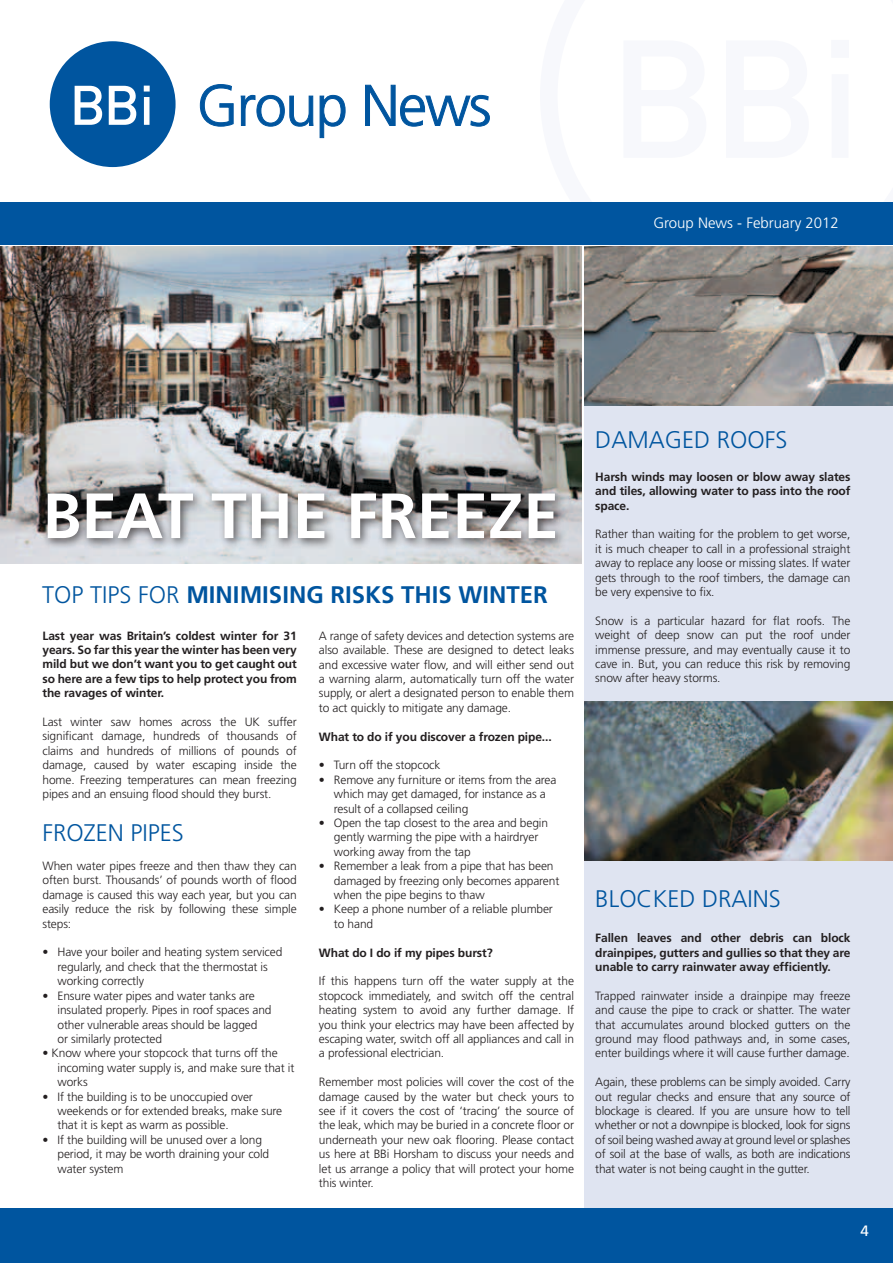
<style>
.page{position:relative;width:893px;height:1263px;background:#fff}
.page>*{position:absolute;margin:0;border:0;box-sizing:border-box;transform-origin:0 0}
.t1{font:700 63.9px "Frutiger";color:#fff}
.t2{font:300 24px "Frutiger";color:#00559f}
.t3{font:700 24px "Frutiger";color:#00559f}
.t4{font:300 15px "Frutiger";color:#fff}
.t5{font:15px "Frutiger";color:#fff}
.t6{font:300 12px/14.4px "Frutiger";letter-spacing:-.01em;color:#231f20;text-align:justify}
.t7{font:700 12px/14.4px "Frutiger";letter-spacing:-.01em;color:#231f20;text-align:justify}
</style>
<div class="page">
<svg style="left:540px;top:244px;width:353px;height:49px"></svg>
<svg style="left:50px;top:41px;width:126px;height:126px"></svg>
<svg style="left:200px;top:84px;width:34px;height:43px"></svg>
<svg style="left:240px;top:95px;width:106px;height:43px"></svg>
<svg style="left:365px;top:84px;width:125px;height:43px"></svg>
<div style="left:0;top:202px;width:893px;height:42px;background:#00559f"></div>
<div style="left:0;top:1209px;width:893px;height:54px;background:#00559f"></div>
<div style="left:585px;top:247px;width:308px;height:961px;background:#dfe4f1"></div>
<img style="left:0;top:247px;width:582px;height:317px">
<div style="left:42px;top:487px;width:525px;height:63px;background:#231f20;opacity:.75"></div>
<img style="left:585px;top:702px;width:308px;height:159px">
<img style="left:585px;top:247px;width:308px;height:159px">
<p class="t4" style="left:653px;top:214px;width:187px">Group News - February 2012</p>
<h1 class="t1" style="left:43px;top:478px;width:338px">BEAT THE FREE</h1>
<h1 class="t1" style="left:488px;top:478px;width:63px">ZE</h1>
<h2 class="t2" style="left:42px;top:581px;width:59px">Top tips</h2>
<h2 class="t2" style="left:138px;top:581px;width:14px">for</h2>
<h2 class="t3" style="left:186px;top:581px;width:363px">minimising risks this winter</h2>
<p class="t7" style="left:43px;top:628px;width:256px">Last year was Britain’s coldest winter for 31 years. So far this year the winter has been very mild but we don’t want you to get caught out so here are a few tips to help protect you from the ravages of winter.</p>
<p class="t6" style="left:43px;top:715px;width:256px">Last winter saw homes across the UK suffer significant damage, hundreds of thousands of claims and hundreds of millions of pounds of damage, caused by water escaping inside the home. Freezing temperatures can mean freezing pipes and an ensuing flood should they burst.</p>
<h2 class="t2" style="left:43px;top:819px;width:143px">FROZEN PIPES</h2>
<p class="t6" style="left:43px;top:859px;width:256px">When water pipes freeze and then thaw they can often burst. Thousands’ of pounds worth of flood damage is caused this way each year, but you can easily reduce the risk by following these simple steps:</p>
<p class="t6" style="left:58px;top:945px;width:226px;text-align:left;text-indent:-15px">• Have your boiler and heating system serviced regularly, and check that the thermostat is working correctly</p>
<p class="t6" style="left:58px;top:988px;width:216px;text-align:left;text-indent:-15px">• Ensure water pipes and water tanks are insulated properly. Pipes in roof spaces and other vulnerable areas should be lagged<br>or similarly protected</p>
<p class="t6" style="left:58px;top:1046px;width:238px;text-align:left;text-indent:-15px">• Know where your stopcock that turns off the incoming water supply is, and make sure that it works</p>
<p class="t6" style="left:58px;top:1089px;width:226px;text-align:left;text-indent:-15px">• If the building is to be unoccupied over weekends or for extended breaks, make sure that it is kept as warm as possible.</p>
<p class="t6" style="left:58px;top:1132px;width:213px;text-align:left;text-indent:-15px">• If the building will be unused over a long period, it may be worth draining your cold water system</p>
<p class="t6" style="left:319px;top:628px;width:257px">A range of safety devices and detection systems are also available. These are designed to detect leaks and excessive water flow, and will either send out a warning alarm, automatically turn off the water supply, or alert a designated person to enable them to act quickly to mitigate any damage.</p>
<p class="t7" style="left:319px;top:729px;width:234px">What to do if you discover a frozen pipe...</p>
<p class="t6" style="left:319px;top:758px;width:123px">• Turn off the stopcock</p>
<p class="t6" style="left:334px;top:772px;width:224px;text-align:left;text-indent:-15px">• Remove any furniture or items from the area which may get damaged, for instance as a result of a collapsed ceiling</p>
<p class="t6" style="left:334px;top:815px;width:216px;text-align:left;text-indent:-15px">• Open the tap closest to the area and begin gently warming the pipe with a hairdryer working away from the tap</p>
<p class="t6" style="left:334px;top:859px;width:227px;text-align:left;text-indent:-15px">• Remember a leak from a pipe that has been damaged by freezing only becomes apparent when the pipe begins to thaw</p>
<p class="t6" style="left:334px;top:902px;width:221px;text-indent:-15px">• Keep a phone number of a reliable plumber to hand</p>
<p class="t7" style="left:319px;top:945px;width:175px">What do I do if my pipes burst?</p>
<p class="t6" style="left:319px;top:974px;width:257px">If this happens turn off the water supply at the stopcock immediately, and switch off the central heating system to avoid any further damage. If you think your electrics may have been affected by escaping water, switch off all appliances and call in a professional electrician.</p>
<p class="t6" style="left:319px;top:1075px;width:257px">Remember most policies will cover the cost of the damage caused by the water but check yours to see if it covers the cost of ‘tracing’ the source of the leak, which may be buried in a concrete floor or underneath your new oak flooring. Please contact us here at BBi Horsham to discuss your needs and let us arrange a policy that will protect your home this winter.</p>
<h2 class="t2" style="left:595px;top:426px;width:194px">DAMAGED ROOFS</h2>
<p class="t7" style="left:595px;top:469px;width:257px">Harsh winds may loosen or blow away slates and tiles, allowing water to pass into the roof space.</p>
<p class="t6" style="left:595px;top:527px;width:257px">Rather than waiting for the problem to get worse, it is much cheaper to call in a professional straight away to replace any loose or missing slates. If water gets through to the roof timbers, the damage can be very expensive to fix.</p>
<p class="t6" style="left:595px;top:613px;width:257px">Snow is a particular hazard for flat roofs. The weight of deep snow can put the roof under immense pressure, and may eventually cause it to cave in. But, you can reduce this risk by removing snow after heavy storms.</p>
<h2 class="t2" style="left:595px;top:885px;width:187px">BLOCKED DRAINS</h2>
<p class="t7" style="left:595px;top:931px;width:257px">Fallen leaves and other debris can block drainpipes, gutters and gullies so that they are unable to carry rainwater away efficiently.</p>
<p class="t6" style="left:595px;top:988px;width:257px">Trapped rainwater inside a drainpipe may freeze and cause the pipe to crack or shatter. The water that accumulates around blocked gutters on the ground may flood pathways and, in some cases, enter buildings where it will cause further damage.</p>
<p class="t6" style="left:595px;top:1075px;width:257px">Again, these problems can be simply avoided. Carry out regular checks and ensure that any source of blockage is cleared. If you are unsure how to tell whether or not a downpipe is blocked, look for signs of soil being washed away at ground level or splashes of soil at the base of walls, as both are indications that water is not being caught in the gutter.</p>
<p class="t5" style="left:860px;top:1222px;width:10px">4</p>
</div>
